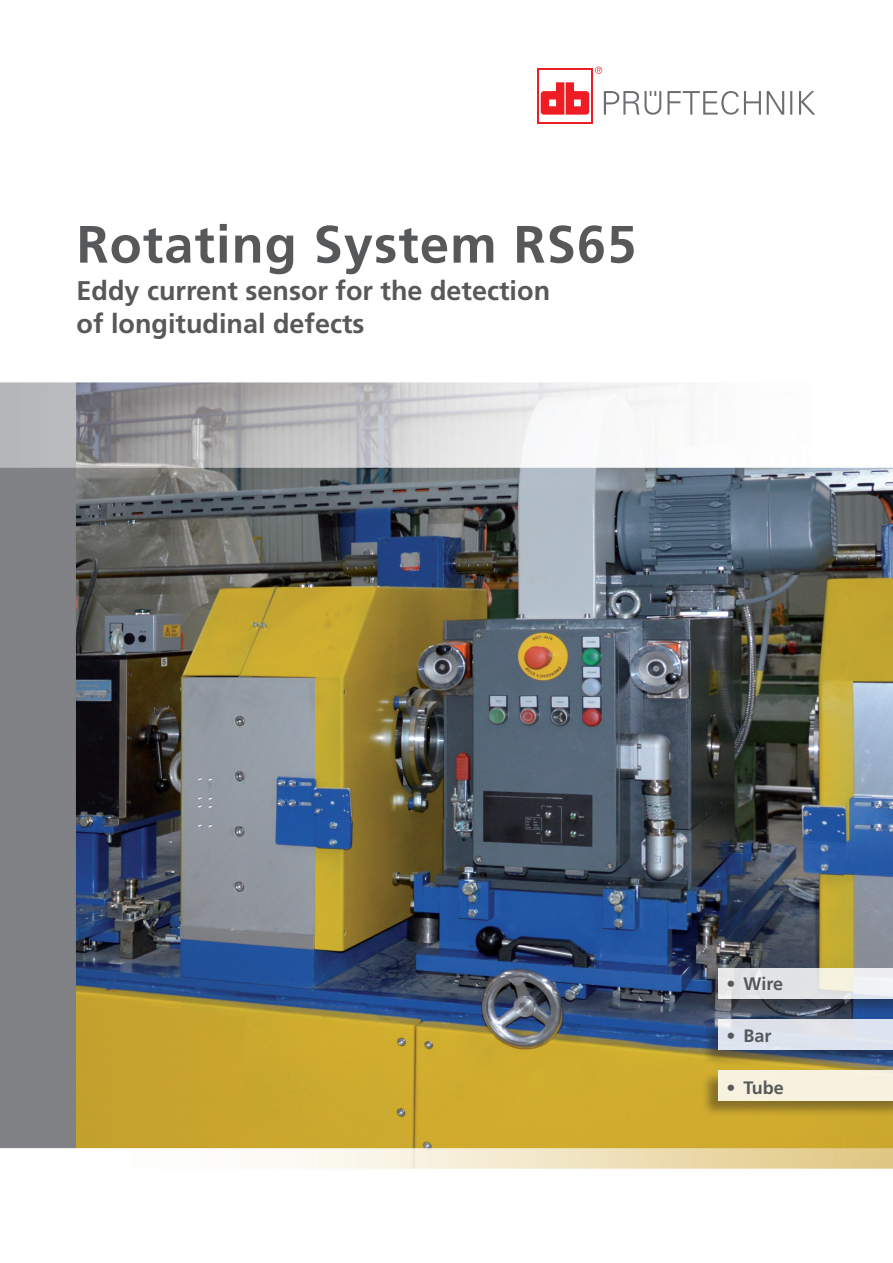
<style>
.page{position:relative;width:893px;height:1263px;background:#fff}
.page>*{position:absolute;margin:0;border:0;box-sizing:border-box;transform-origin:0 0}
.t1{font:700 52.5px "Frutiger";letter-spacing:.02em;color:#57585a}
.t2{font:700 27px/32.4px "Frutiger";color:#57585a}
.t3{font:700 18px "Frutiger";color:#57585a}
</style>
<div class="page">
<img style="left:0;top:66px;width:893px;height:1103px">
<svg style="left:595px;top:67px;width:7px;height:7px"></svg>
<svg style="left:604px;top:91px;width:211px;height:24px"></svg>
<svg style="left:541px;top:82px;width:48px;height:33px"></svg>
<hr style="left:537px;top:68px;width:56px;height:2px;background:#ee1d23">
<hr style="left:537px;top:68px;width:2px;height:56px;background:#ee1d23">
<hr style="left:591px;top:68px;width:2px;height:56px;background:#ee1d23">
<hr style="left:537px;top:122px;width:56px;height:2px;background:#ee1d23">
<div style="left:701px;top:968px;width:192px;height:47px;background:#231f20;opacity:.5"></div>
<svg style="left:718px;top:968px;width:175px;height:30px;fill:#e2e4e5"></svg>
<div style="left:701px;top:1019px;width:192px;height:48px;background:#231f20;opacity:.5"></div>
<div style="left:718px;top:1019px;width:175px;height:31px;background:#dde4ef"></div>
<div style="left:701px;top:1071px;width:192px;height:47px;background:#231f20;opacity:.5"></div>
<div style="left:718px;top:1070px;width:175px;height:31px;background:#f7f2df"></div>
<h1 class="t1" style="left:77px;top:214px;width:561px">Rotating System RS65</h1>
<p class="t2" style="left:77px;top:275px;width:475px">Eddy current sensor for the detection of longitudinal defects</p>
<p class="t3" style="left:726px;top:973px;width:58px">• Wire</p>
<p class="t3" style="left:726px;top:1025px;width:47px">• Bar</p>
<p class="t3" style="left:726px;top:1077px;width:59px">• Tube</p>
</div>
